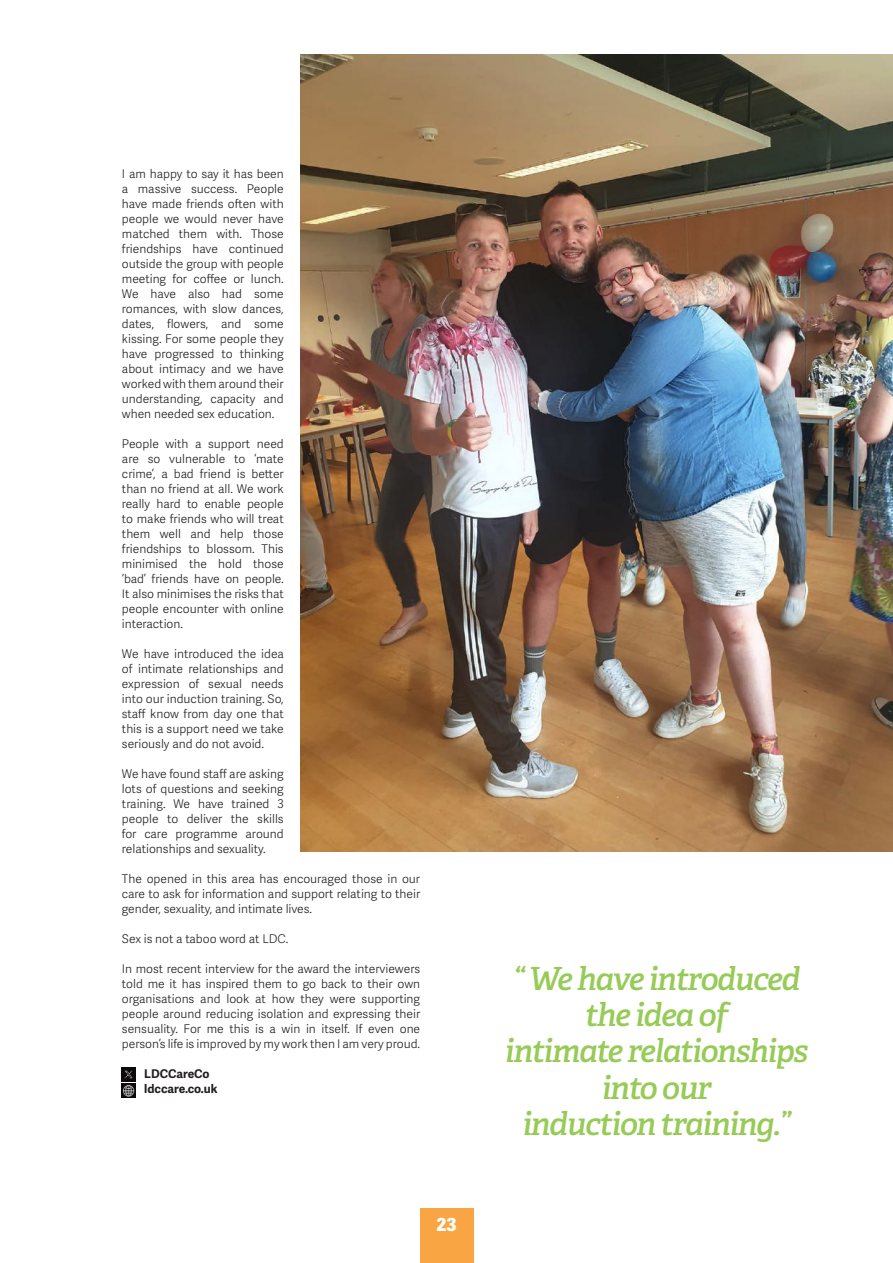
<style>
.page{position:relative;width:893px;height:1263px;background:#fff}
.page>*{position:absolute;margin:0;border:0;box-sizing:border-box;transform-origin:0 0}
.t1{font:italic 600 31.8px "Adelle";letter-spacing:-.04em;color:#97cb58}
.t2{font:800 18px "Adelle Sans";color:#fff}
.t3{font:300 12px/15px "Adelle Sans";color:#231f20;text-align:justify}
.t4{font:700 12px "Adelle Sans";color:#231f20}
</style>
<div class="page">
<div style="left:420px;top:1209px;width:54px;height:54px;background:#f9a543"></div>
<img style="left:301px;top:54px;width:592px;height:797px">
<img style="left:122px;top:1083px;width:14px;height:14px">
<img style="left:122px;top:1068px;width:14px;height:13px">
<p class="t3" style="left:122px;top:167px;width:163px">I am happy to say it has been a massive success. People have made friends often with people we would never have matched them with. Those friendships have continued outside the group with people meeting for coffee or lunch.<br>We have also had some romances, with slow dances, dates, flowers, and some kissing. For some people they have progressed to thinking about intimacy and we have worked with them around their understanding, capacity and when needed sex education.</p>
<p class="t3" style="left:122px;top:437px;width:163px">People with a support need are so vulnerable to ‘mate crime’, a bad friend is better than no friend at all. We work really hard to enable people to make friends who will treat them well and help those friendships to blossom. This minimised the hold those ‘bad’ friends have on people.<br>It also minimises the risks that people encounter with online interaction.</p>
<p class="t3" style="left:122px;top:647px;width:163px">We have introduced the idea of intimate relationships and expression of sexual needs into our induction training. So, staff know from day one that this is a support need we take seriously and do not avoid.</p>
<p class="t3" style="left:122px;top:767px;width:163px">We have found staff are asking lots of questions and seeking training. We have trained 3 people to deliver the skills for care programme around relationships and sexuality.</p>
<p class="t3" style="left:122px;top:872px;width:300px">The opened in this area has encouraged those in our care to ask for information and support relating to their gender, sexuality, and intimate lives.</p>
<p class="t3" style="left:122px;top:932px;width:168px">Sex is not a taboo word at LDC.</p>
<p class="t3" style="left:122px;top:962px;width:300px">In most recent interview for the award the interviewers told me it has inspired them to go back to their own organisations and look at how they were supporting people around reducing isolation and expressing their sensuality. For me this is a win in itself. If even one person’s life is improved by my work then I am very proud.</p>
<p class="t4" style="left:144px;top:1067px;width:67px">LDCCareCo</p>
<p class="t4" style="left:144px;top:1082px;width:75px">ldccare.co.uk</p>
<p class="t2" style="left:436px;top:1213px;width:22px">23</p>
<p class="t1" style="left:513px;top:959px;width:289px">“ We have introduced</p>
<p class="t1" style="left:585px;top:995px;width:145px">the idea of</p>
<p class="t1" style="left:505px;top:1031px;width:305px">intimate relationships</p>
<p class="t1" style="left:602px;top:1068px;width:111px">into our</p>
<p class="t1" style="left:522px;top:1104px;width:270px">induction training.”</p>
</div>
